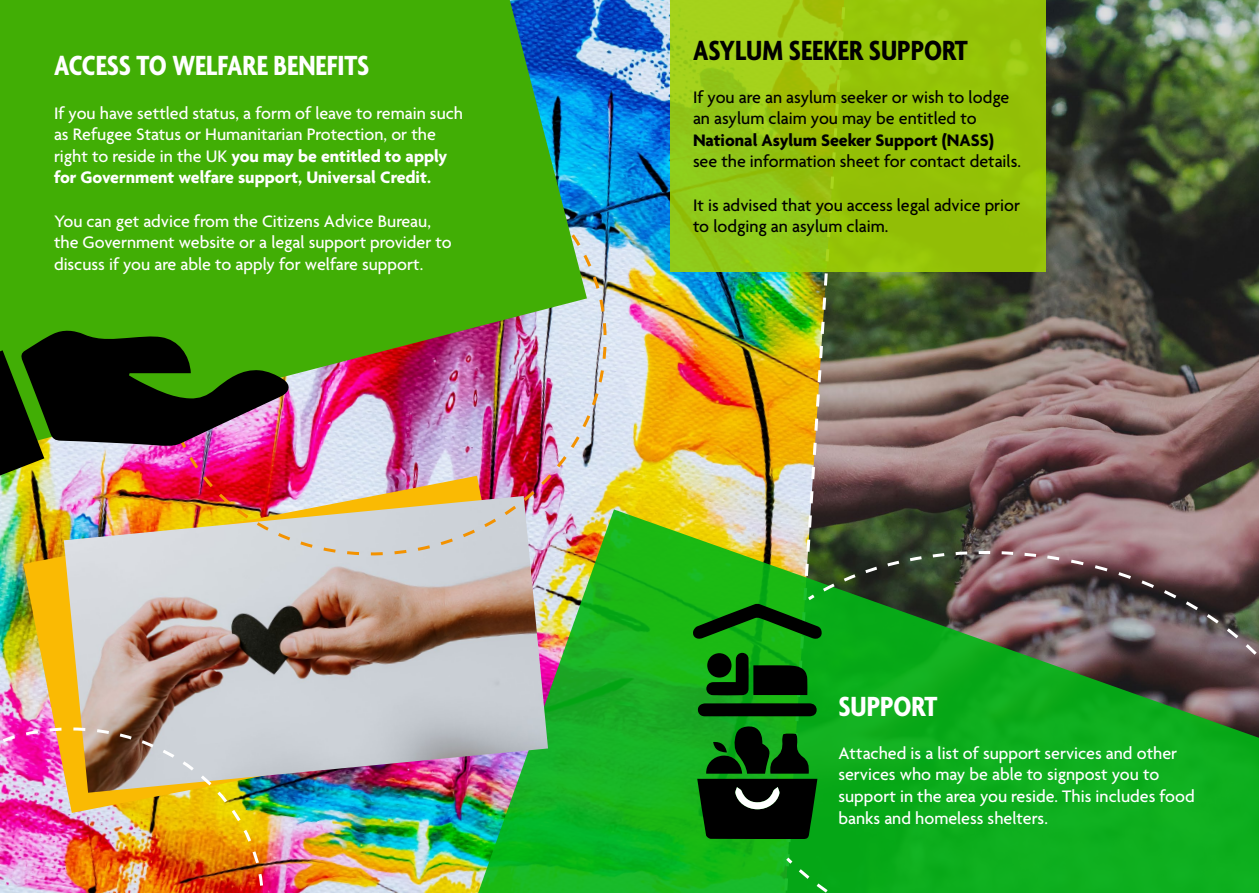
<style>
.page{position:relative;width:1259px;height:893px;background:#fff}
.page>*{position:absolute;margin:0;border:0;box-sizing:border-box;transform-origin:0 0}
.t1{font:700 condensed 30px "Agenda";color:#fff}
.t2{font:700 condensed 30px "Agenda";color:#000}
.t3{font:500 18px/21.6px "Agenda";color:#fff}
.t4{font:500 18px/21.6px "Agenda";color:#000}
.t5{font:700 18px "Agenda";color:#000}
.s1{font-weight:700}
</style>
<div class="page">
<img style="left:854px;top:0;width:405px;height:509px">
<img style="left:0;top:0;width:854px;height:893px">
<img style="left:438px;top:509px;width:821px;height:384px">
<svg style="left:670px;top:0;width:376px;height:272px;background:#96c50d"></svg>
<svg style="left:819px;top:545px;width:226px;height:9px;background:#565546"></svg>
<svg style="left:783px;top:554px;width:476px;height:339px;background:#27912d"></svg>
<svg style="left:697px;top:725px;width:120px;height:114px;background:#0d3e10"></svg>
<svg style="left:692px;top:604px;width:129px;height:36px;background:#0d710c"></svg>
<svg style="left:697px;top:703px;width:119px;height:13px;background:#010901"></svg>
<svg style="left:706px;top:653px;width:101px;height:42px;background:#063f07"></svg>
<div style="left:707px;top:653px;width:24px;height:25px;background:#000;border-radius:50%"></div>
<img style="left:23px;top:573px;width:502px;height:240px">
<img style="left:64px;top:547px;width:484px;height:246px">
<img style="left:0;top:725px;width:269px;height:168px">
<svg style="left:601px;top:296px;width:21px;height:246px;background:#cbd9bb"></svg>
<img style="left:433px;top:154px;width:168px;height:393px">
<svg style="left:0;top:0;width:587px;height:450px;background:#4ca523"></svg>
<img style="left:0;top:266px;width:433px;height:307px">
<h1 class="t1" style="left:54px;top:50px;width:317px">ACCESS TO WELFARE BENEFITS</h1>
<p class="t3" style="left:54px;top:103px;width:411px">If you have settled status, a form of leave to remain such as Refugee Status or Humanitarian Protection, or the right to reside in the UK <span class="s1">you may be entitled to apply for Government welfare support, Universal Credit.</span></p>
<p class="t3" style="left:54px;top:211px;width:399px">You can get advice from the Citizens Advice Bureau, the Government website or a legal support provider to discuss if you are able to apply for welfare support.</p>
<h1 class="t2" style="left:693px;top:34px;width:276px">ASYLUM SEEKER SUPPORT</h1>
<p class="t4" style="left:693px;top:87px;width:318px">If you are an asylum seeker or wish to lodge an asylum claim you may be entitled to</p>
<p class="t5" style="left:693px;top:130px;width:302px">National Asylum Seeker Support (NASS)</p>
<p class="t4" style="left:693px;top:152px;width:329px">see the information sheet for contact details.</p>
<p class="t4" style="left:693px;top:195px;width:329px">It is advised that you access legal advice prior to lodging an asylum claim.</p>
<h1 class="t1" style="left:838px;top:690px;width:100px">SUPPORT</h1>
<p class="t3" style="left:838px;top:743px;width:358px">Attached is a list of support services and other services who may be able to signpost you to support in the area you reside. This includes food banks and homeless shelters.</p>
</div>
